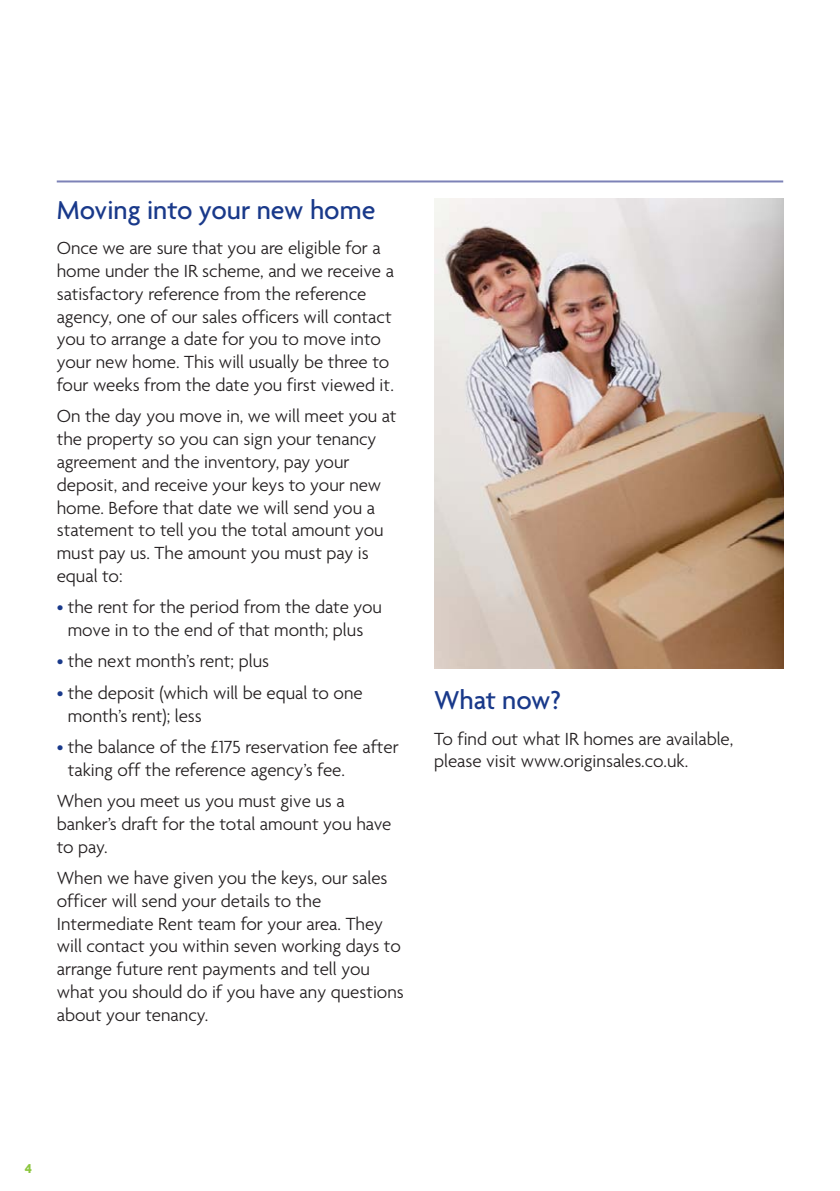
<style>
.page{position:relative;width:840px;height:1191px;background:#fff}
.page>*{position:absolute;margin:0;border:0;box-sizing:border-box;transform-origin:0 0}
.t1{font:500 28px "Agenda";color:#19398a}
.t2{font:300 19px/22.8px "Agenda";color:#231f20}
.t3{font:700 14px "Agenda";color:#8cc63f}
.s1{color:#19398a}
</style>
<div class="page">
<hr style="left:57px;top:180px;width:725px;height:2px;background:#7d82b7">
<img style="left:434px;top:198px;width:348px;height:471px">
<h1 class="t1" style="left:57px;top:199px;width:320px">Moving into your new home</h1>
<p class="t2" style="left:57px;top:238px;width:338px">Once we are sure that you are eligible for a home under the IR scheme, and we receive a satisfactory reference from the reference agency, one of our sales officers will contact you to arrange a date for you to move into your new home. This will usually be three to four weeks from the date you first viewed it.</p>
<p class="t2" style="left:57px;top:406px;width:341px">On the day you move in, we will meet you at the property so you can sign your tenancy agreement and the inventory, pay your deposit, and receive your keys to your new home. Before that date we will send you a statement to tell you the total amount you must pay us. The amount you must pay is equal to:</p>
<p class="t2" style="left:57px;top:597px;width:326px;text-align:center"><span class="s1">•</span> the rent for the period from the date you move in to the end of that month; plus</p>
<p class="t2" style="left:57px;top:651px;width:214px"><span class="s1">•</span> the next month’s rent; plus</p>
<p class="t2" style="left:68px;top:683px;width:296px;text-indent:-11px"><span class="s1">•</span> the deposit (which will be equal to one month’s rent); less</p>
<p class="t2" style="left:68px;top:737px;width:332px;text-indent:-11px"><span class="s1">•</span> the balance of the £175 reservation fee after taking off the reference agency’s fee.</p>
<p class="t2" style="left:57px;top:791px;width:336px">When you meet us you must give us a banker’s draft for the total amount you have to pay.</p>
<p class="t2" style="left:57px;top:868px;width:348px">When we have given you the keys, our sales officer will send your details to the Intermediate Rent team for your area. They will contact you within seven working days to arrange future rent payments and tell you what you should do if you have any questions about your tenancy.</p>
<h1 class="t1" style="left:434px;top:689px;width:128px">What now?</h1>
<p class="t2" style="left:434px;top:728px;width:300px">To find out what IR homes are available, please visit www.originsales.co.uk.</p>
<p class="t3" style="left:25px;top:1162px;width:9px">4</p>
</div>
